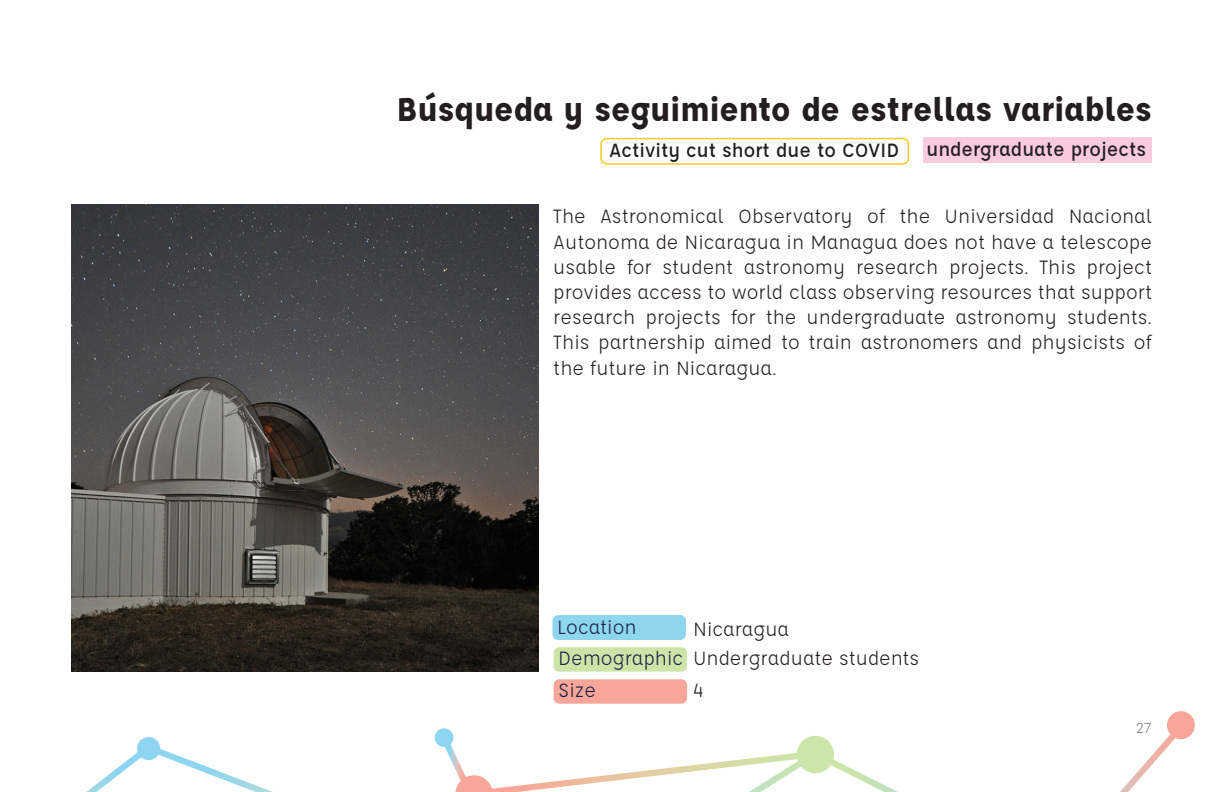
<style>
.page{position:relative;width:1224px;height:792px;background:#fff}
.page>*{position:absolute;margin:0;border:0;box-sizing:border-box;transform-origin:0 0}
.t1{font:700 36px "Affogato";color:#231f20}
.t2{font:21px/25.2px "Affogato";color:#231f20;text-align:justify}
.t3{font:500 21px "Affogato";color:#231f20}
.t4{font:21px "Affogato";color:#1a1e43}
.t5{font:300 14px "Roboto";color:#6c6d70}
</style>
<div class="page">
<svg style="left:1167px;top:711px;width:28px;height:28px"></svg>
<svg style="left:86px;top:717px;width:1105px;height:75px"></svg>
<div style="left:137px;top:737px;width:23px;height:23px;background:#8dd5f1;border-radius:50%"></div>
<div style="left:435px;top:728px;width:18px;height:19px;background:#8dd5f1;border-radius:50%"></div>
<div style="left:552px;top:615px;width:134px;height:25px;background:#8ed5ee;border-radius:6px"></div>
<div style="left:554px;top:647px;width:133px;height:25px;background:#cce4a8;border-radius:6px"></div>
<div style="left:554px;top:679px;width:133px;height:25px;background:#f7a699;border-radius:6px"></div>
<div style="left:923px;top:137px;width:229px;height:26px;background:#facadf"></div>
<img style="left:71px;top:204px;width:467px;height:467px">
<div style="left:600px;top:138px;width:309px;height:27px;border:2px solid #fec827;border-radius:6px"></div>
<p class="t1" style="left:396px;top:87px;width:757px">Búsqueda y seguimiento de estrellas variables</p>
<p class="t3" style="left:609px;top:137px;width:292px">Activity cut short due to COVID</p>
<p class="t3" style="left:926px;top:136px;width:221px">undergraduate projects</p>
<p class="t2" style="left:553px;top:204px;width:600px">The Astronomical Observatory of the Universidad Nacional Autonoma de Nicaragua in Managua does not have a telescope usable for student astronomy research projects. This project provides access to world class observing resources that support research projects for the undergraduate astronomy students.<br>This partnership aimed to train astronomers and physicists of the future in Nicaragua.</p>
<p class="t4" style="left:557px;top:614px;width:81px">Location</p>
<p class="t2" style="left:693px;top:616px;width:98px">Nicaragua</p>
<p class="t4" style="left:558px;top:645px;width:127px">Demographic</p>
<p class="t4" style="left:558px;top:677px;width:39px">Size</p>
<p class="t2" style="left:693px;top:646px;width:228px">Undergraduate students</p>
<p class="t2" style="left:693px;top:678px;width:12px">4</p>
<p class="t5" style="left:1136px;top:719px;width:17px">27</p>
</div>
